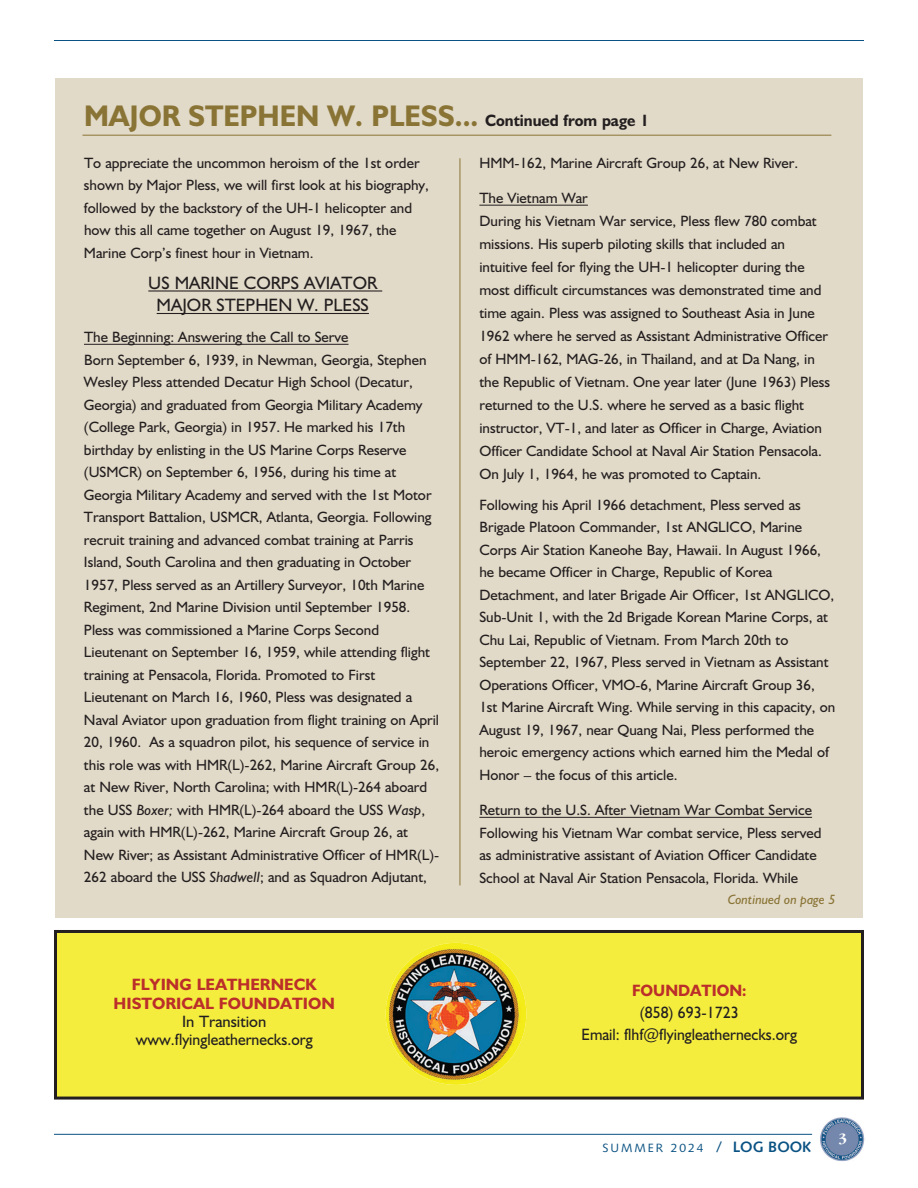
<style>
.page{position:relative;width:918px;height:1188px;background:#fff}
.page>*{position:absolute;margin:0;border:0;box-sizing:border-box;transform-origin:0 0}
.t1{font:700 30px "Humanist 521 BT";color:#897436;scale:.95 1}
.t2{font:18px/22.5px "Humanist 521 BT";color:#231f20;text-align:center}
.t3{font:16.5px/21.9px "Humanist 521 BT";color:#231f20;text-align:center;scale:.95 1}
.t4{font:16.5px/18px "Humanist 521 BT";color:#231f20;text-align:center}
.t5{font:700 16.5px/19.5px "Humanist 521 BT";color:#bb2e2a;text-align:center}
.t6{font:700 16.5px "Humanist 521 BT";color:#bb2e2a;scale:.95 1}
.t7{font:15px/22.5px "Humanist 521 BT";color:#231f20}
.t8{font:700 15px "Garamond";color:#fff}
.t9{font:italic 13.5px "Humanist 521 BT";color:#897436}
.t10{font:12px "Syntax";letter-spacing:.165em;color:#0a5283}
.s1{font-size:16.5px;color:#231f20}
.s2{font-style:italic}
.s3{font-size:15px}
.s4{font-weight:700;font-size:15px}
</style>
<div class="page">
<div style="left:55px;top:78px;width:808px;height:840px;background:#e2dac8"></div>
<hr style="left:54px;top:1134px;width:758px;height:1px;background:#0a5283">
<hr style="left:54px;top:40px;width:810px;height:1px;background:#0a5283">
<img style="left:820px;top:1117px;width:45px;height:44px">
<div style="left:57px;top:933px;width:804px;height:164px;background:#f4ed3e"></div>
<div style="left:54px;top:930px;width:810px;height:170px;border:3px solid #231f20"></div>
<img style="left:386px;top:943px;width:140px;height:142px;border-radius:50%">
<hr style="left:148px;top:290px;width:234px;height:2px;background:#231f20">
<hr style="left:157px;top:313px;width:212px;height:1px;background:#231f20">
<hr style="left:84px;top:344px;width:265px;height:1px;background:#231f20">
<hr style="left:479px;top:205px;width:109px;height:1px;background:#231f20">
<hr style="left:479px;top:817px;width:333px;height:1px;background:#231f20">
<hr style="left:82px;top:135px;width:749px;height:1px;background:#897436">
<hr style="left:460px;top:158px;width:1px;height:727px;background:#897436">
<h1 class="t1" style="left:84px;top:106px;width:596px">MAJOR STEPHEN W. PLESS... <span class="s1">Continued from page 1</span></h1>
<p class="t7" style="left:84px;top:153px;width:347px">To appreciate the uncommon heroism of the 1st order shown by Major Pless, we will first look at his biography, followed by the backstory of the UH-1 helicopter and how this all came together on August 19, 1967, the Marine Corp’s finest hour in Vietnam.</p>
<p class="t2" style="left:148px;top:273px;width:230px">US MARINE CORPS AVIATOR<br>MAJOR STEPHEN W. PLESS</p>
<p class="t7" style="left:84px;top:328px;width:357px">The Beginning: Answering the Call to Serve<br>Born September 6, 1939, in Newman, Georgia, Stephen Wesley Pless attended Decatur High School (Decatur, Georgia) and graduated from Georgia Military Academy (College Park, Georgia) in 1957. He marked his 17th birthday by enlisting in the US Marine Corps Reserve (USMCR) on September 6, 1956, during his time at Georgia Military Academy and served with the 1st Motor Transport Battalion, USMCR, Atlanta, Georgia. Following recruit training and advanced combat training at Parris Island, South Carolina and then graduating in October 1957, Pless served as an Artillery Surveyor, 10th Marine Regiment, 2nd Marine Division until September 1958.<br>Pless was commissioned a Marine Corps Second Lieutenant on September 16, 1959, while attending flight training at Pensacola, Florida. Promoted to First Lieutenant on March 16, 1960, Pless was designated a Naval Aviator upon graduation from flight training on April 20, 1960. As a squadron pilot, his sequence of service in this role was with HMR(L)-262, Marine Aircraft Group 26, at New River, North Carolina; with HMR(L)-264 aboard the USS <span class="s2">Boxer;</span> with HMR(L)-264 aboard the USS <span class="s2">Wasp</span>, again with HMR(L)-262, Marine Aircraft Group 26, at New River; as Assistant Administrative Officer of HMR(L)- 262 aboard the USS <span class="s2">Shadwell</span>; and as Squadron Adjutant,</p>
<p class="t5" style="left:114px;top:976px;width:223px">FLYING LEATHERNECK<br>HISTORICAL FOUNDATION</p>
<p class="t4" style="left:136px;top:1015px;width:178px">In Transition www.flyingleathernecks.org</p>
<p class="t7" style="left:479px;top:153px;width:320px">HMM-162, Marine Aircraft Group 26, at New River.</p>
<p class="t7" style="left:479px;top:188px;width:352px;line-height:23px">The Vietnam War<br>During his Vietnam War service, Pless flew 780 combat missions. His superb piloting skills that included an intuitive feel for flying the UH-1 helicopter during the most difficult circumstances was demonstrated time and time again. Pless was assigned to Southeast Asia in June 1962 where he served as Assistant Administrative Officer of HMM-162, MAG-26, in Thailand, and at Da Nang, in the Republic of Vietnam. One year later (June 1963) Pless returned to the U.S. where he served as a basic flight instructor, VT-1, and later as Officer in Charge, Aviation Officer Candidate School at Naval Air Station Pensacola.<br>On July 1, 1964, he was promoted to Captain.</p>
<p class="t7" style="left:479px;top:495px;width:357px">Following his April 1966 detachment, Pless served as Brigade Platoon Commander, 1st ANGLICO, Marine Corps Air Station Kaneohe Bay, Hawaii. In August 1966, he became Officer in Charge, Republic of Korea Detachment, and later Brigade Air Officer, 1st ANGLICO, Sub-Unit 1, with the 2d Brigade Korean Marine Corps, at Chu Lai, Republic of Vietnam. From March 20th to September 22, 1967, Pless served in Vietnam as Assistant Operations Officer, VMO-6, Marine Aircraft Group 36, 1st Marine Aircraft Wing. While serving in this capacity, on August 19, 1967, near Quang Nai, Pless performed the heroic emergency actions which earned him the Medal of Honor – the focus of this article.</p>
<p class="t7" style="left:479px;top:801px;width:344px">Return to the U.S. After Vietnam War Combat Service Following his Vietnam War combat service, Pless served as administrative assistant of Aviation Officer Candidate School at Naval Air Station Pensacola, Florida. While</p>
<p class="t9" style="left:728px;top:895px;width:109px">Continued on page 5</p>
<p class="t6" style="left:632px;top:985px;width:122px">FOUNDATION:</p>
<p class="t3" style="left:582px;top:1003px;width:228px">(858) 693-1723<br>Email: flhf@flyingleathernecks.org</p>
<p class="t10" style="left:603px;top:1143px;width:210px">SUMMER 2024 <span class="s3">/</span> <span class="s4">LOG BOOK</span></p>
<p class="t8" style="left:838px;top:1129px;width:10px">3</p>
</div>
